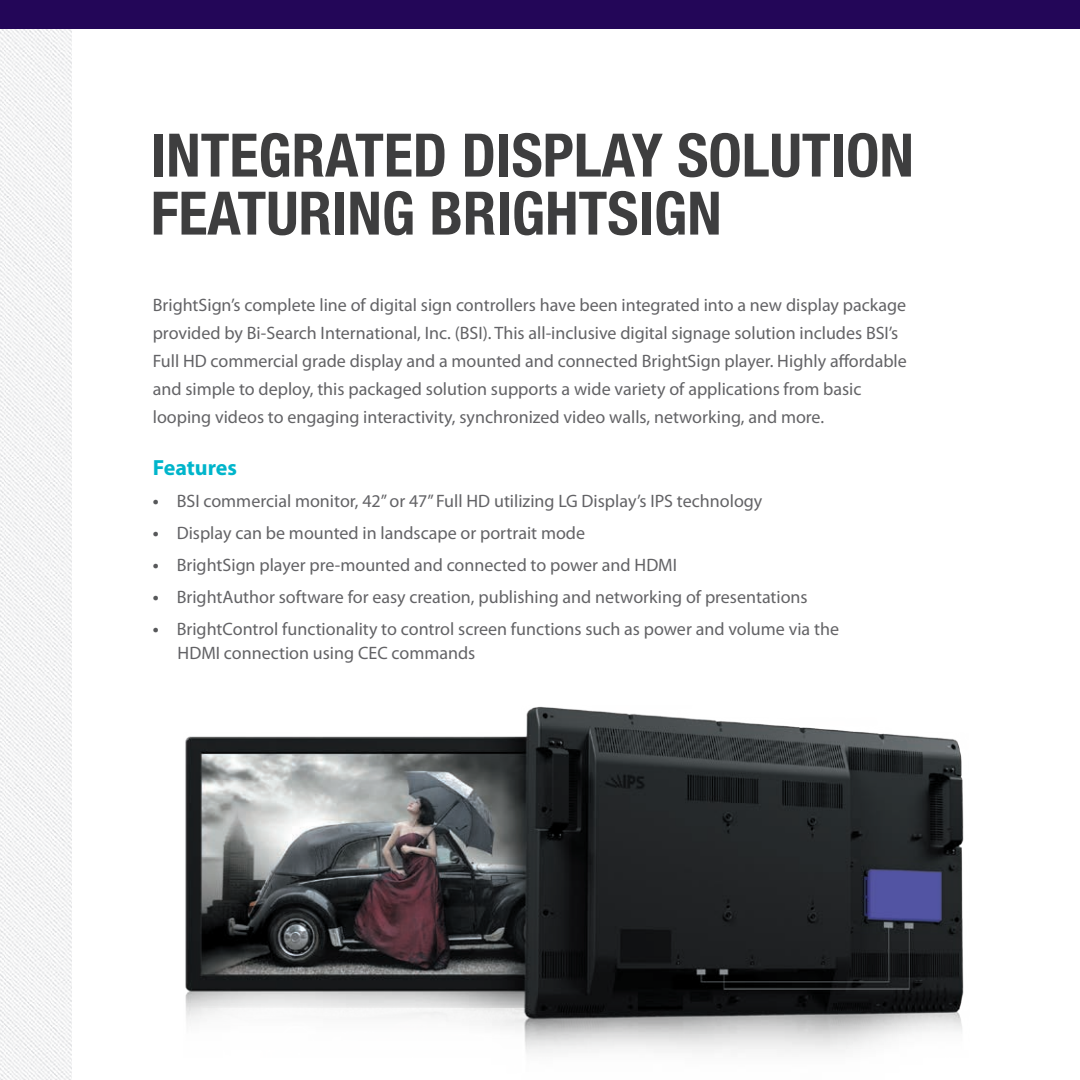
<style>
.page{position:relative;width:1080px;height:1080px;background:#fff}
.page>*{position:absolute;margin:0;border:0;box-sizing:border-box;transform-origin:0 0}
.t1{font:700 condensed 60px/58px "Helvetica Neue";color:#3e3e3f}
.t2{font:700 22px "Myriad Pro";color:#00b5cb}
.t3{font:18px/28px "Myriad Pro";color:#636366}
.s1{color:#57585a}
</style>
<div class="page">
<img style="left:0;top:29px;width:72px;height:1051px">
<div style="left:0;top:0;width:1080px;height:29px;background:#230658"></div>
<img style="left:185px;top:706px;width:779px;height:347px">
<h1 class="t1" style="left:151px;top:125px;width:765px">INTEGRATED DISPLAY SOLUTION<br>FEATURING BRIGHTSIGN</h1>
<p class="t3" style="left:153px;top:291px;width:756px">BrightSign’s complete line of digital sign controllers have been integrated into a new display package provided by Bi-Search International, Inc. (BSI). This all-inclusive digital signage solution includes BSI’s Full HD commercial grade display and a mounted and connected BrightSign player. Highly affordable and simple to deploy, this packaged solution supports a wide variety of applications from basic looping videos to engaging interactivity, synchronized video walls, networking, and more.</p>
<p class="t2" style="left:153px;top:455px;width:86px">Features</p>
<p class="t3" style="left:153px;top:487px;width:611px"><span class="s1">●</span> BSI commercial monitor, 42” or 47” Full HD utilizing LG Display’s IPS technology</p>
<p class="t3" style="left:153px;top:519px;width:434px"><span class="s1">●</span> Display can be mounted in landscape or portrait mode</p>
<p class="t3" style="left:153px;top:551px;width:526px"><span class="s1">●</span> BrightSign player pre-mounted and connected to power and HDMI</p>
<p class="t3" style="left:153px;top:583px;width:657px"><span class="s1">●</span> BrightAuthor software for easy creation, publishing and networking of presentations</p>
<p class="t3" style="left:178px;top:617px;width:663px;line-height:24px;text-indent:-25px"><span class="s1">●</span> BrightControl functionality to control screen functions such as power and volume via the<br>HDMI connection using CEC commands</p>
</div>
